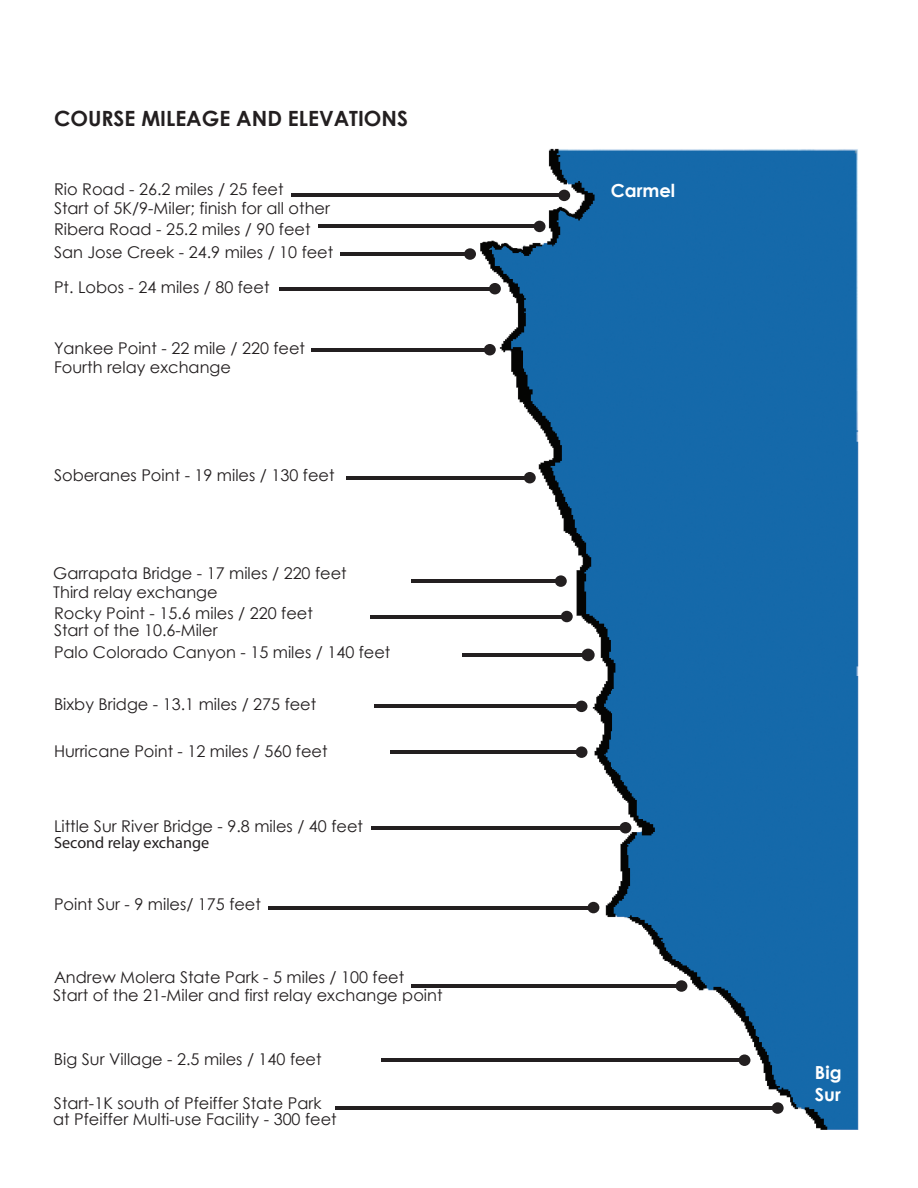
<style>
.page{position:relative;width:918px;height:1188px;background:#fff}
.page>*{position:absolute;margin:0;border:0;box-sizing:border-box;transform-origin:0 0}
.t1{font:700 21px "Century Gothic";color:#231f20}
.t2{font:700 18px/21.6px "Century Gothic";color:#fff}
.t3{font:16.2px/22.5px "Century Gothic";color:#231f20}
.t4{font:16.2px "Myriad Pro";color:#231f20}
</style>
<div class="page">
<img style="left:268px;top:148px;width:591px;height:982px">
<hr style="left:291px;top:193px;width:272px;height:4px;background:#231f20">
<div style="left:558px;top:190px;width:12px;height:11px;background:#231f20;border-radius:50%"></div>
<div style="left:534px;top:221px;width:12px;height:11px;background:#231f20;border-radius:50%"></div>
<hr style="left:318px;top:225px;width:219px;height:3px;background:#231f20">
<div style="left:524px;top:472px;width:12px;height:11px;background:#231f20;border-radius:50%"></div>
<div style="left:484px;top:344px;width:12px;height:11px;background:#231f20;border-radius:50%"></div>
<div style="left:489px;top:283px;width:12px;height:11px;background:#231f20;border-radius:50%"></div>
<div style="left:464px;top:248px;width:12px;height:12px;background:#231f20;border-radius:50%"></div>
<hr style="left:346px;top:476px;width:180px;height:4px;background:#231f20">
<hr style="left:311px;top:348px;width:179px;height:4px;background:#231f20">
<hr style="left:280px;top:287px;width:212px;height:4px;background:#231f20">
<hr style="left:340px;top:252px;width:126px;height:4px;background:#231f20">
<div style="left:739px;top:1054px;width:11px;height:12px;background:#231f20;border-radius:50%"></div>
<div style="left:772px;top:1102px;width:12px;height:12px;background:#231f20;border-radius:50%"></div>
<div style="left:676px;top:980px;width:11px;height:12px;background:#231f20;border-radius:50%"></div>
<div style="left:588px;top:902px;width:11px;height:11px;background:#231f20;border-radius:50%"></div>
<div style="left:576px;top:701px;width:12px;height:11px;background:#231f20;border-radius:50%"></div>
<div style="left:620px;top:822px;width:11px;height:11px;background:#231f20;border-radius:50%"></div>
<div style="left:576px;top:746px;width:12px;height:12px;background:#231f20;border-radius:50%"></div>
<div style="left:582px;top:649px;width:13px;height:12px;background:#231f20;border-radius:50%"></div>
<div style="left:561px;top:611px;width:12px;height:11px;background:#231f20;border-radius:50%"></div>
<div style="left:555px;top:575px;width:12px;height:12px;background:#231f20;border-radius:50%"></div>
<hr style="left:411px;top:579px;width:148px;height:4px;background:#231f20">
<hr style="left:370px;top:615px;width:195px;height:4px;background:#231f20">
<hr style="left:463px;top:653px;width:120px;height:4px;background:#231f20">
<hr style="left:374px;top:704px;width:204px;height:4px;background:#231f20">
<hr style="left:371px;top:826px;width:252px;height:4px;background:#231f20">
<hr style="left:268px;top:906px;width:321px;height:3px;background:#231f20">
<hr style="left:335px;top:1106px;width:439px;height:4px;background:#231f20">
<hr style="left:382px;top:1058px;width:359px;height:4px;background:#231f20">
<hr style="left:412px;top:984px;width:266px;height:4px;background:#231f20">
<hr style="left:390px;top:750px;width:188px;height:4px;background:#231f20">
<p class="t1" style="left:54px;top:103px;width:356px">COURSE MILEAGE AND ELEVATIONS</p>
<p class="t3" style="left:54px;top:178px;width:231px">Rio Road - 26.2 miles / 25 feet</p>
<p class="t3" style="left:54px;top:218px;width:281px">Ribera Road - 25.2 miles / 90 feet<br>San Jose Creek - 24.9 miles / 10 feet</p>
<p class="t3" style="left:54px;top:275px;width:217px">Pt. Lobos - 24 miles / 80 feet</p>
<p class="t3" style="left:54px;top:197px;width:277px">Start of 5K/9-Miler; finish for all other</p>
<p class="t3" style="left:54px;top:337px;width:253px">Yankee Point - 22 mile / 220 feet</p>
<p class="t3" style="left:54px;top:356px;width:178px">Fourth relay exchange</p>
<p class="t3" style="left:54px;top:464px;width:282px">Soberanes Point - 19 miles / 130 feet</p>
<p class="t3" style="left:53px;top:562px;width:295px">Garrapata Bridge - 17 miles / 220 feet</p>
<p class="t3" style="left:54px;top:604px;width:260px;line-height:17.2px">Rocky Point - 15.6 miles / 220 feet<br>Start of the 10.6-Miler</p>
<p class="t3" style="left:54px;top:641px;width:338px">Palo Colorado Canyon - 15 miles / 140 feet</p>
<p class="t3" style="left:54px;top:692px;width:264px">Bixby Bridge - 13.1 miles / 275 feet</p>
<p class="t3" style="left:54px;top:739px;width:275px">Hurricane Point - 12 miles / 560 feet</p>
<p class="t3" style="left:53px;top:580px;width:166px">Third relay exchange</p>
<p class="t3" style="left:54px;top:815px;width:311px">Little Sur River Bridge - 9.8 miles / 40 feet</p>
<p class="t4" style="left:54px;top:833px;width:157px">Second relay exchange</p>
<p class="t3" style="left:54px;top:893px;width:209px">Point Sur - 9 miles/ 175 feet</p>
<p class="t3" style="left:53px;top:968px;width:391px;line-height:17.7px">Andrew Molera State Park - 5 miles / 100 feet<br>Start of the 21-Miler and first relay exchange point</p>
<p class="t3" style="left:54px;top:1048px;width:269px">Big Sur Village - 2.5 miles / 140 feet</p>
<p class="t3" style="left:53px;top:1094px;width:285px;line-height:17px">Start-1K south of Pfeiffer State Park at Pfeiffer Multi-use Facility - 300 feet</p>
<p class="t2" style="left:611px;top:178px;width:66px">Carmel</p>
<p class="t2" style="left:815px;top:1061px;width:28px">Big<br>Sur</p>
</div>
